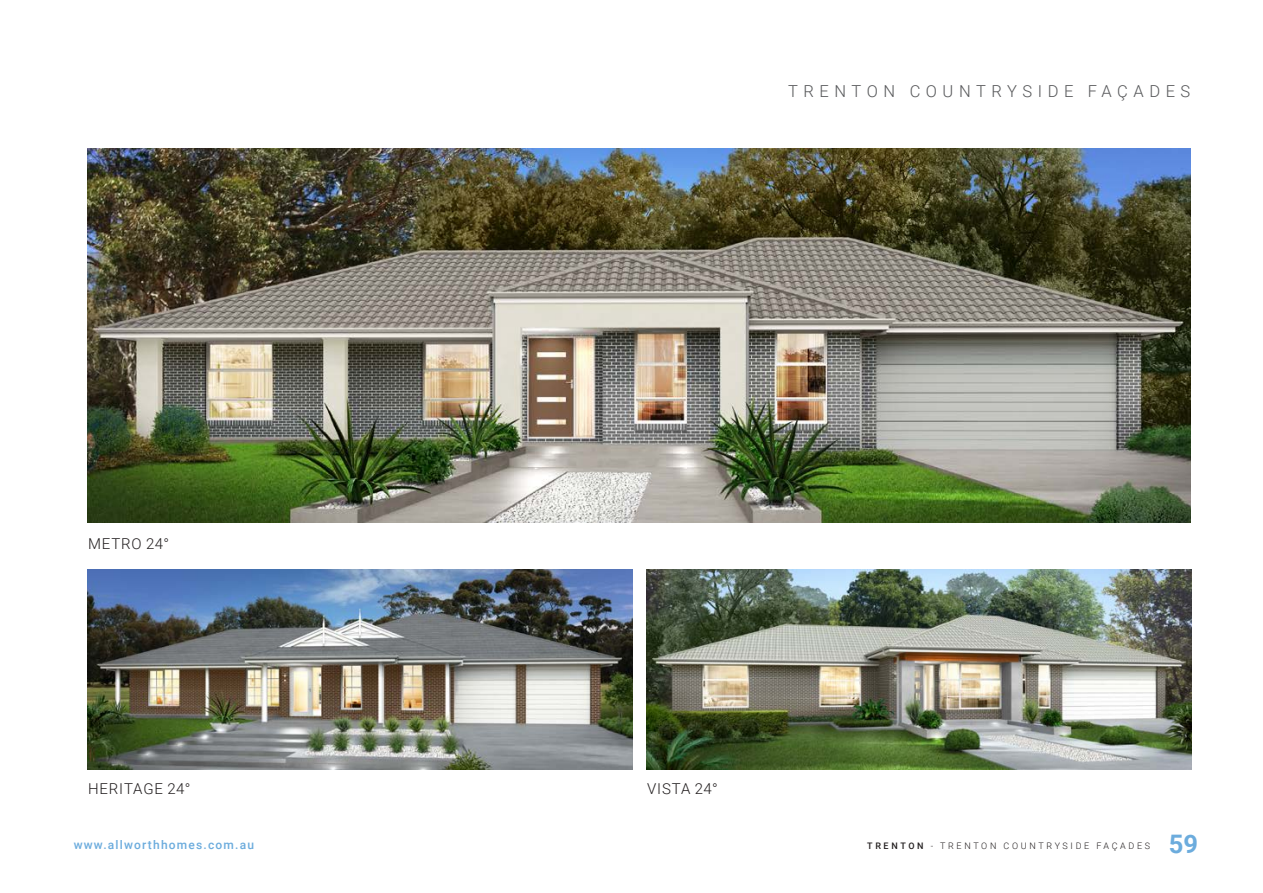
<style>
.page{position:relative;width:1263px;height:893px;background:#fff}
.page>*{position:absolute;margin:0;border:0;box-sizing:border-box;transform-origin:0 0}
.t1{font:700 25.5px "Roboto";color:#6cacdd}
.Range_Elevations{font:300 16.5px "Roboto";letter-spacing:.335em;color:#57585a}
.t2{font:300 15px "Roboto";letter-spacing:.055em;color:#231f20}
.t3{font:500 12px "Roboto";letter-spacing:.1em;color:#6cacdd}
.t4{font:300 9px "Roboto";color:#231f20}
.t5{font:500 9px "Roboto";color:#231f20}
</style>
<div class="page">
<img style="left:88px;top:569px;width:544px;height:200px">
<img style="left:87px;top:149px;width:1103px;height:374px">
<img style="left:647px;top:569px;width:544px;height:200px">
<p class="t2" style="left:88px;top:533px;width:82px">METRO 24°</p>
<p class="t2" style="left:88px;top:778px;width:104px">HERITAGE 24°</p>
<p class="Range_Elevations" style="left:788px;top:79px;width:404px">TRENTON COUNTRYSIDE FAÇ ADES</p>
<p class="t2" style="left:647px;top:778px;width:72px">VISTA 24°</p>
<p class="t3" style="left:74px;top:836px;width:182px">www.allworthhomes.com.au</p>
<p class="t5" style="left:867px;top:839px;width:9px">trenton</p>
<p class="t4" style="left:931px;top:839px;width:19px">- TRENTON</p>
<p class="t4" style="left:1004px;top:839px;width:9px">COUNTRYSIDE</p>
<p class="t4" style="left:1096px;top:839px;width:33px">FAÇADES</p>
<h1 class="t1" style="left:1169px;top:826px;width:31px">59</h1>
</div>
